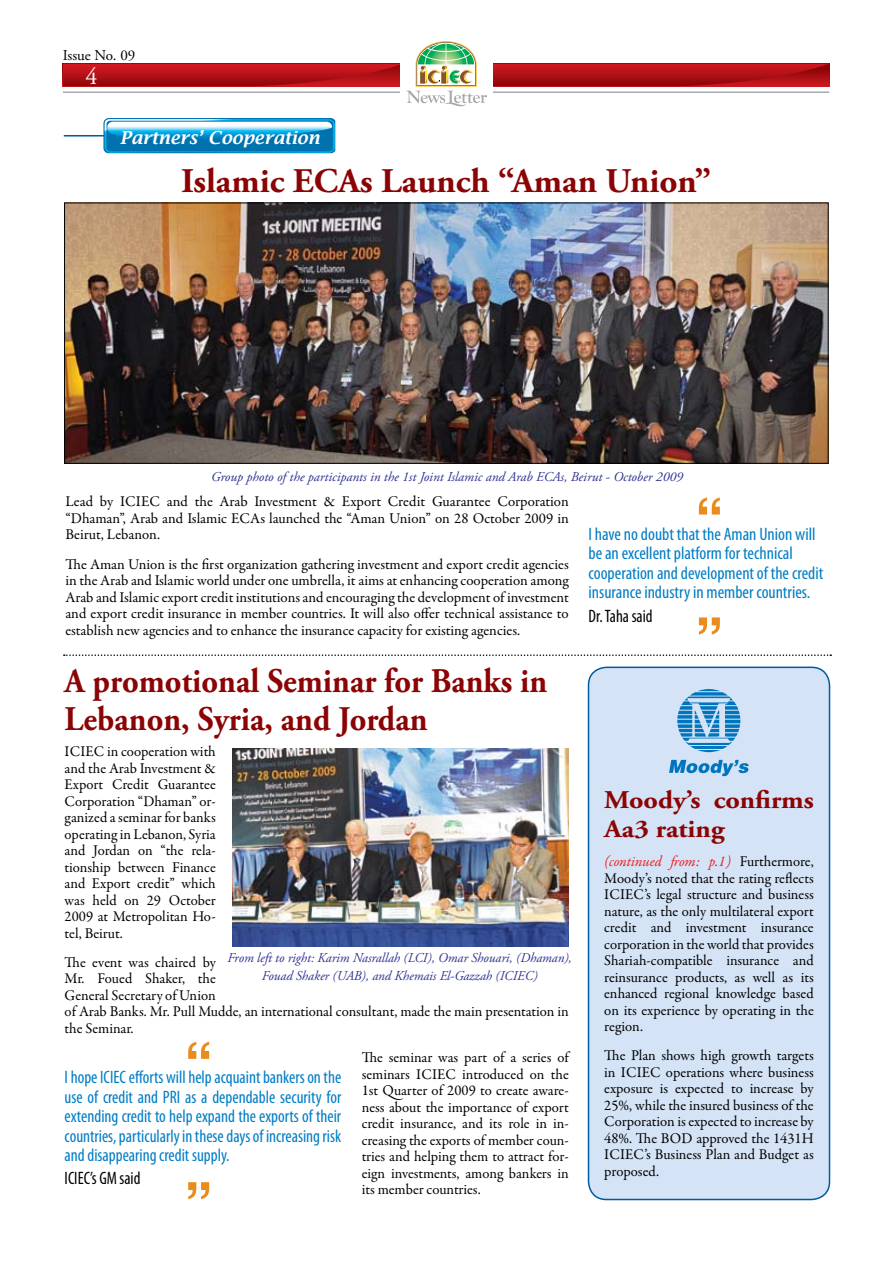
<style>
.page{position:relative;width:893px;height:1263px;background:#fff}
.page>*{position:absolute;margin:0;border:0;box-sizing:border-box;transform-origin:0 0}
.t1{font:700 34.5px/37.5px "Adobe Garamond Pro";color:#8b0304;scale:.94 1}
.t2{font:700 34.5px "Adobe Garamond Pro";color:#8b0304}
.t3{font:700 25.5px/28.5px "Adobe Garamond Pro";color:#8b0304;scale:1.1 1}
.t4{font:24px "Adobe Garamond Pro";color:#fff}
.t5{font:condensed 18px/19.5px "Myriad Pro";color:#007dc5;text-align:justify;scale:.96 1}
.t6{font:condensed 18px/19.5px "Myriad Pro";color:#007dc5}
.t7{font:condensed 18px "Myriad Pro";color:#000;scale:.94 1}
.t8{font:italic 600 18px "Lucida Bright";color:#fff}
.t9{font:15px/16.5px "Garamond Premr Pro";letter-spacing:-.005em;color:#000;text-align:justify}
.t10{font:15px "Adobe Garamond Pro";color:#000}
.t11{font:italic 13.5px/18px "Adobe Garamond Pro";color:#2e3192;text-align:center}
.s1{font-style:italic;color:#ed1c24}
</style>
<div class="page">
<svg style="left:63px;top:41px;width:766px;height:66px"></svg>
<div style="left:588px;top:667px;width:241px;height:532px;background:#d4e3f5;border-radius:18px"></div>
<div style="left:588px;top:666px;width:242px;height:534px;border:2px solid #005b9e;border-radius:18px"></div>
<img style="left:66px;top:205px;width:760px;height:256px">
<div style="left:64px;top:203px;width:764px;height:260px;border:1px solid #000"></div>
<svg style="left:64px;top:654px;width:767px;height:2px"></svg>
<img style="left:233px;top:748px;width:335px;height:199px">
<svg style="left:188px;top:1042px;width:21px;height:17px"></svg>
<svg style="left:699px;top:497px;width:21px;height:17px"></svg>
<svg style="left:188px;top:1182px;width:21px;height:17px"></svg>
<svg style="left:699px;top:617px;width:21px;height:17px"></svg>
<svg style="left:669px;top:760px;width:80px;height:16px"></svg>
<svg style="left:677px;top:689px;width:63px;height:63px"></svg>
<hr style="left:64px;top:135px;width:44px;height:1px;background:#005b9e">
<svg style="left:101px;top:118px;width:234px;height:35px;background:#3ba0cf"></svg>
<p class="t10" style="left:63px;top:46px;width:74px">Issue No. 09</p>
<h3 class="t4" style="left:85px;top:62px;width:13px">4</h3>
<p class="t8" style="left:120px;top:127px;width:201px">Partners’ Cooperation</p>
<h1 class="t2" style="left:181px;top:161px;width:532px">Islamic ECAs Launch “Aman Union”</h1>
<p class="t11" style="left:211px;top:468px;width:473px">Group photo of the participants in the 1st Joint Islamic and Arab ECAs, Beirut - October 2009</p>
<p class="t9" style="left:65px;top:494px;width:505px">Lead by ICIEC and the Arab Investment &amp; Export Credit Guarantee Corporation “Dhaman”, Arab and Islamic ECAs launched the “Aman Union” on 28 October 2009 in Beirut, Lebanon.</p>
<p class="t9" style="left:65px;top:556px;width:505px">The Aman Union is the first organization gathering investment and export credit agencies in the Arab and Islamic world under one umbrella, it aims at enhancing cooperation among Arab and Islamic export credit institutions and encouraging the development of investment and export credit insurance in member countries. It will also offer technical assistance to establish new agencies and to enhance the insurance capacity for existing agencies.</p>
<h1 class="t1" style="left:65px;top:663px;width:515px">A promotional Seminar for Banks in<br>Lebanon, Syria, and Jordan</h1>
<p class="t9" style="left:65px;top:743px;width:153px">ICIEC in cooperation with and the Arab Investment &amp; Export Credit Guarantee Corporation “Dhaman” or&shy;ganized a seminar for banks operating in Lebanon, Syria and Jordan on “the rela&shy;tionship between Finance and Export credit” which was held on 29 October 2009 at Metropolitan Ho&shy;tel, Beirut.</p>
<p class="t9" style="left:65px;top:954px;width:506px;text-align:left">The event was chaired by<br>Mr. Foued Shaker, the<br>General Secretary of Union<br>of Arab Banks. Mr. Pull Mudde, an international consultant, made the main presentation in the Seminar.</p>
<p class="t9" style="left:362px;top:1049px;width:208px">The seminar was part of a series of seminars ICIEC introduced on the 1st Quarter of 2009 to create aware&shy;ness about the importance of export credit insurance, and its role in in&shy;creasing the exports of member coun&shy;tries and helping them to attract for&shy;eign investments, among bankers in its member countries.</p>
<p class="t11" style="left:227px;top:949px;width:346px">From left to right: Karim Nasrallah (LCI), Omar Shouari, (Dhaman),<br>Fouad Shaker (UAB), and Khemais El-Gazzah (ICIEC)</p>
<p class="t5" style="left:65px;top:1067px;width:290px">I hope ICIEC efforts will help acquaint bankers on the use of credit and PRI as a dependable security for extending credit to help expand the exports of their countries, particularly in these days of increasing risk and disappearing credit supply.</p>
<p class="t7" style="left:65px;top:1167px;width:82px">ICIEC’s GM said</p>
<p class="t6" style="left:588px;top:524px;width:236px">I have no doubt that the Aman Union will be an excellent platform for technical cooperation and development of the credit insurance industry in member countries.</p>
<p class="t7" style="left:588px;top:605px;width:70px">Dr. Taha said</p>
<h2 class="t3" style="left:604px;top:786px;width:192px">Moody’s confirms<br>Aa3 rating</h2>
<p class="t9" style="left:604px;top:853px;width:211px"><span class="s1">(continued from: p.1)</span> Furthermore, Moody’s noted that the rating reflects ICIEC’s legal structure and business nature, as the only multilateral export credit and investment insurance corporation in the world that provides Shariah-compatible insurance and reinsurance products, as well as its enhanced regional knowledge based on its experience by operating in the region.</p>
<p class="t9" style="left:604px;top:1048px;width:211px">The Plan shows high growth targets in ICIEC operations where business exposure is expected to increase by 25%, while the insured business of the Corporation is expected to increase by 48%. The BOD approved the 1431H ICIEC’s Business Plan and Budget as proposed.</p>
</div>
